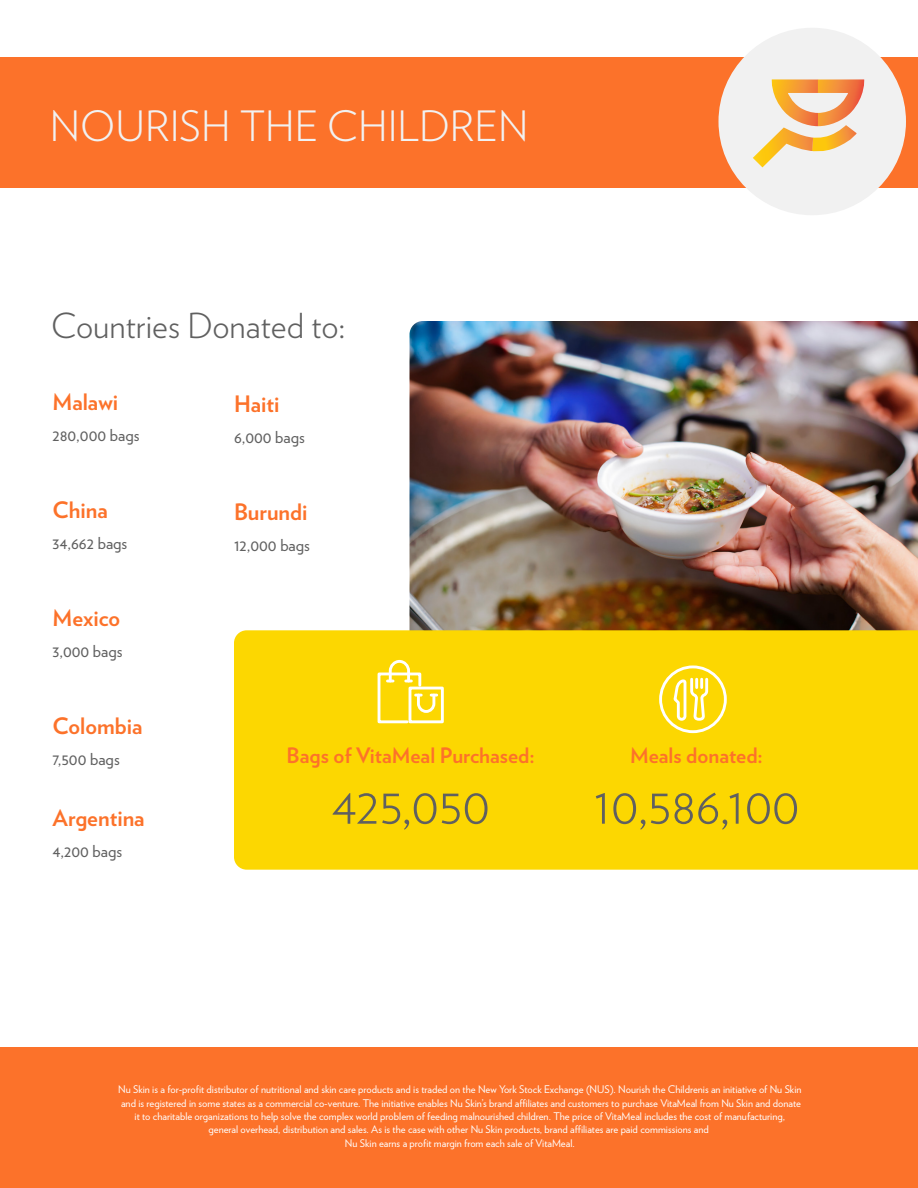
<style>
.page{position:relative;width:918px;height:1188px;background:#fff}
.page>*{position:absolute;margin:0;border:0;box-sizing:border-box;transform-origin:0 0}
.t1{font:300 52.05px "Verlag";color:#606060}
.t2{font:300 41.7px "Verlag";color:#f1f1f1}
.t3{font:300 34.35px "Verlag";color:#606060}
.t4{font:700 22.65px "Verlag";color:#fc722a}
.t5{font:700 21.3px "Verlag";color:#fc722a}
.t6{font:16.5px "Verlag";color:#606060}
.t7{font:10.5px/13.4px "Verlag";color:#fefefe;text-align:center}
</style>
<div class="page">
<div style="left:0;top:1047px;width:918px;height:141px;background:#fc722a"></div>
<div style="left:0;top:57px;width:918px;height:131px;background:#fc722a"></div>
<div style="left:718px;top:28px;width:188px;height:187px;background:#f1f1f1;border-radius:50%"></div>
<svg style="left:753px;top:79px;width:112px;height:88px"></svg>
<img style="left:410px;top:321px;width:508px;height:309px">
<div style="left:234px;top:630px;width:684px;height:240px;background:#fcd701"></div>
<div style="left:409px;top:687px;width:35px;height:36px;border:3px solid #fff"></div>
<svg style="left:376px;top:658px;width:61px;height:67px"></svg>
<svg style="left:672px;top:676px;width:38px;height:46px"></svg>
<div style="left:659px;top:665px;width:68px;height:68px;border:3px solid #fff;border-radius:50%"></div>
<h2 class="t2" style="left:50px;top:96px;width:480px">NOURISH THE CHILDREN</h2>
<h3 class="t3" style="left:51px;top:300px;width:296px">Countries Donated to:</h3>
<h3 class="t4" style="left:52px;top:384px;width:67px">Malawi</h3>
<h3 class="t6" style="left:52px;top:423px;width:89px">280,000 bags</h3>
<h3 class="t4" style="left:52px;top:492px;width:57px">China</h3>
<h3 class="t6" style="left:52px;top:531px;width:76px">34,662 bags</h3>
<h3 class="t4" style="left:52px;top:600px;width:69px">Mexico</h3>
<h3 class="t6" style="left:52px;top:639px;width:72px">3,000 bags</h3>
<h3 class="t4" style="left:52px;top:708px;width:92px">Colombia</h3>
<h3 class="t6" style="left:52px;top:747px;width:69px">7,500 bags</h3>
<h3 class="t4" style="left:52px;top:800px;width:94px">Argentina</h3>
<h3 class="t6" style="left:52px;top:839px;width:71px">4,200 bags</h3>
<h3 class="t4" style="left:234px;top:386px;width:47px">Haiti</h3>
<h3 class="t6" style="left:234px;top:425px;width:72px">6,000 bags</h3>
<h3 class="t4" style="left:234px;top:494px;width:75px">Burundi</h3>
<h3 class="t6" style="left:234px;top:533px;width:77px">12,000 bags</h3>
<h3 class="t5" style="left:287px;top:739px;width:250px">Bags of VitaMeal Purchased:</h3>
<h1 class="t1" style="left:332px;top:767px;width:160px">425,050</h1>
<h3 class="t5" style="left:630px;top:739px;width:134px">Meals donated:</h3>
<h1 class="t1" style="left:594px;top:767px;width:207px">10,586,100</h1>
<p class="t7" style="left:118px;top:1082px;width:685px">Nu Skin is a for-profit distributor of nutritional and skin care products and is traded on the New York Stock Exchange (NUS). Nourish the Childrenis an initiative of Nu Skin and is registered in some states as a commercial co-venture. The initiative enables Nu Skin’s brand affiliates and customers to purchase VitaMeal from Nu Skin and donate it to charitable organizations to help solve the complex world problem of feeding malnourished children. The price of VitaMeal includes the cost of manufacturing,<br>general overhead, distribution and sales. As is the case with other Nu Skin products, brand affiliates are paid commissions and<br>Nu Skin earns a profit margin from each sale of VitaMeal.</p>
</div>
